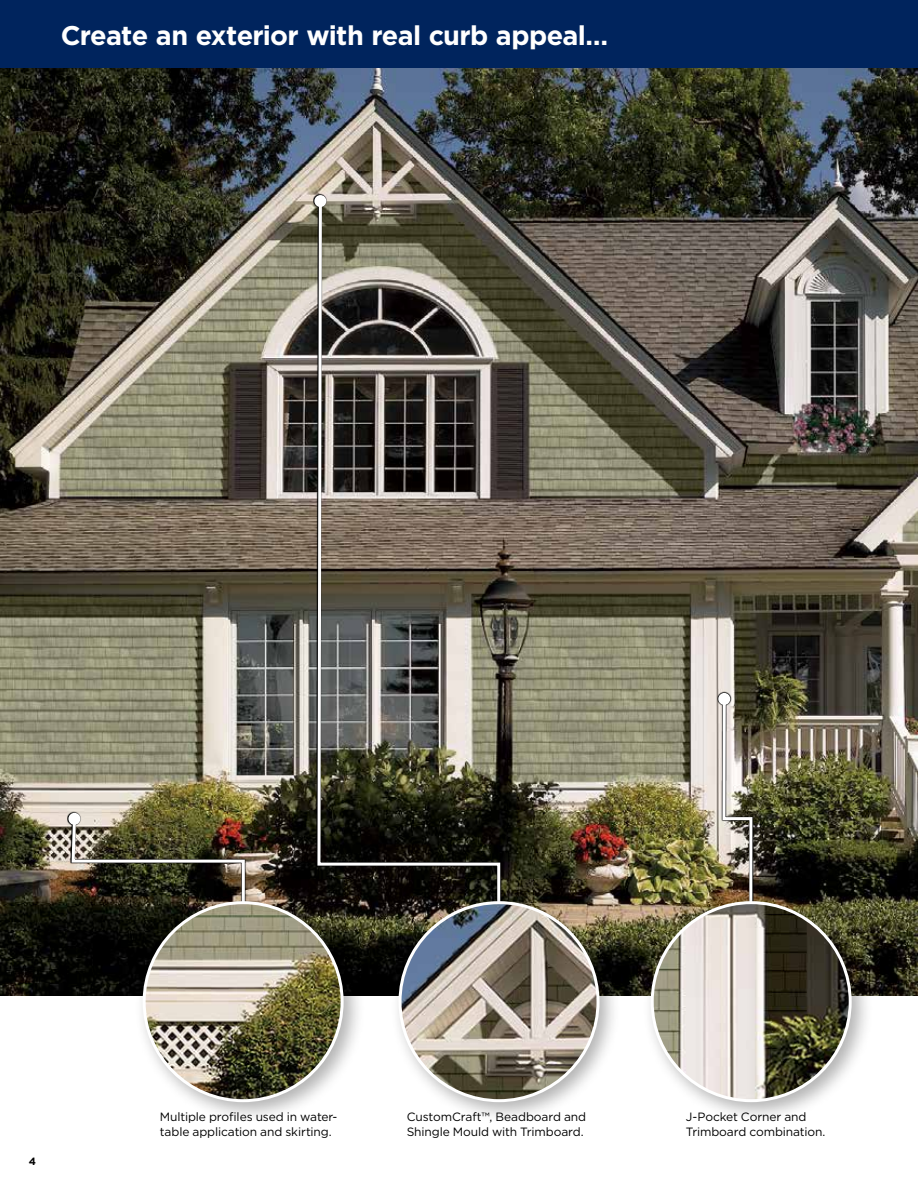
<style>
.page{position:relative;width:918px;height:1188px;background:#fff}
.page>*{position:absolute;margin:0;border:0;box-sizing:border-box;transform-origin:0 0}
.t1{font:700 27px "Gotham";letter-spacing:-.03em;color:#fff}
.t2{font:12px/14.4px "Gotham";letter-spacing:-.01em;color:#000}
.t3{font:700 10.5px "Gotham";color:#000}
</style>
<div class="page">
<img style="left:0;top:68px;width:918px;height:928px">
<svg style="left:67px;top:811px;width:179px;height:108px"></svg>
<img style="left:70px;top:816px;width:176px;height:105px">
<div style="left:68px;top:813px;width:12px;height:12px;background:#fff;border-radius:50%"></div>
<svg style="left:717px;top:691px;width:36px;height:202px"></svg>
<img style="left:721px;top:696px;width:33px;height:197px">
<div style="left:718px;top:693px;width:12px;height:12px;background:#fff;border-radius:50%"></div>
<svg style="left:313px;top:193px;width:188px;height:700px;background:#6c685f"></svg>
<svg style="left:316px;top:198px;width:186px;height:723px;background:#5d5950"></svg>
<div style="left:314px;top:195px;width:12px;height:12px;background:#fff;border-radius:50%"></div>
<div style="left:0;top:0;width:918px;height:68px;background:#00245d"></div>
<div style="left:135px;top:893px;width:230px;height:231px;background:#000;opacity:.3"></div>
<img style="left:144px;top:903px;width:197px;height:198px">
<div style="left:391px;top:893px;width:230px;height:231px;background:#000;opacity:.3"></div>
<img style="left:401px;top:904px;width:196px;height:196px">
<div style="left:643px;top:893px;width:230px;height:231px;background:#000;opacity:.3"></div>
<img style="left:652px;top:903px;width:197px;height:197px">
<h1 class="t1" style="left:61px;top:17px;width:549px">Create an exterior with real curb appeal…</h1>
<p class="t3" style="left:29px;top:1155px;width:9px">4</p>
<p class="t2" style="left:160px;top:1110px;width:179px">Multiple profiles used in water&shy;table application and skirting.</p>
<p class="t2" style="left:686px;top:1110px;width:141px">J-Pocket Corner and<br>Trimboard combination.</p>
<p class="t2" style="left:407px;top:1110px;width:181px">CustomCraft™, Beadboard and<br>Shingle Mould with Trimboard.</p>
</div>
